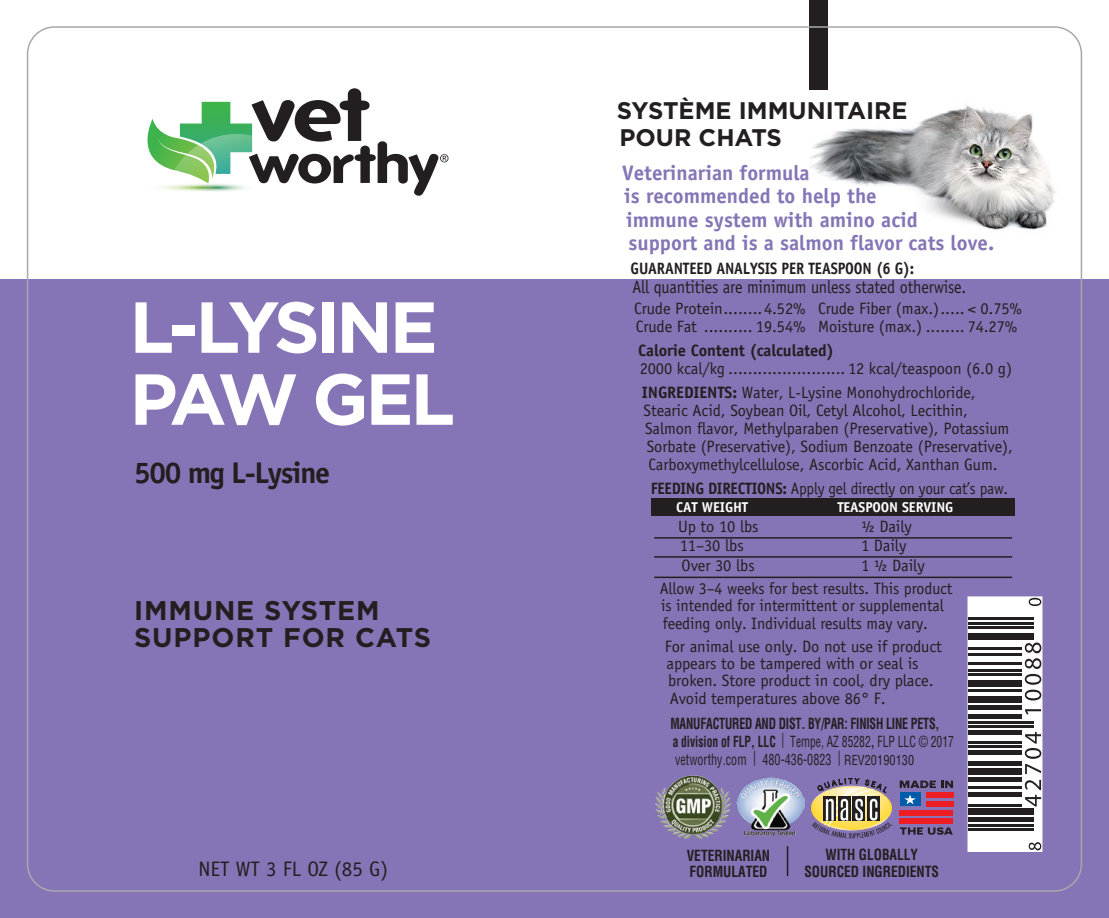
<style>
.page{position:relative;width:1109px;height:918px;background:#fff}
.page>*{position:absolute;margin:0;border:0;box-sizing:border-box;transform-origin:0 0}
.t1{font:700 72px/72px "Gotham";letter-spacing:-.055em;color:#fff}
.t2{font:700 30px "Officina Sans";letter-spacing:-.045em;color:#231f20}
.t3{font:700 27px/27px "Gotham";letter-spacing:.035em;color:#231f20}
.t4{font:700 24px/27px "Gotham";color:#231f20}
.t5{font:700 21px/23.1px "Officina Sans";color:#8675b6}
.t6{font:21px "Officina Sans";color:#231f20}
.t7{font:18px "Officina Sans";letter-spacing:-.01em;color:#231f20;scale:.9 1}
.t8{font:16.5px/18px "Officina Sans";letter-spacing:-.01em;color:#231f20}
.t9{font:16.5px "Officina Sans";letter-spacing:-.01em;color:#231f20;scale:.93 1}
.t10{font:700 16.5px "Officina Sans";letter-spacing:-.01em;color:#231f20;scale:.9 1}
.t11{font:700 16.5px "Officina Sans";letter-spacing:-.01em;color:#231f20}
.t12{font:700 condensed 15px/18px "Helvetica LT";color:#231f20;scale:.8 1}
.t13{font:700 condensed 15px/16.5px "Helvetica LT";color:#231f20;text-align:center;scale:.9 1}
.t14{font:700 14.4px "Officina Sans";letter-spacing:-.01em;color:#fff}
.s1{font-weight:700}
.s2{font-weight:400}
.s3{font-weight:400;font-size:13.5px}
</style>
<div class="page">
<img style="left:810px;top:105px;width:247px;height:125px">
<div style="left:0;top:279px;width:1108px;height:639px;background:#8675b6"></div>
<div style="left:967px;top:596px;width:75px;height:256px;background:#fff"></div>
<svg style="left:147px;top:88px;width:301px;height:108px"></svg>
<div style="left:650px;top:499px;width:363px;height:17px;background:#231f20"></div>
<hr style="left:654px;top:537px;width:357px;height:2px;background:#231f20">
<hr style="left:654px;top:556px;width:357px;height:2px;background:#231f20">
<hr style="left:654px;top:577px;width:357px;height:1px;background:#231f20">
<svg style="left:899px;top:781px;width:53px;height:7px"></svg>
<svg style="left:900px;top:827px;width:52px;height:8px"></svg>
<div style="left:925px;top:793px;width:27px;height:5px;background:#ed1d24"></div>
<div style="left:925px;top:801px;width:27px;height:5px;background:#ed1d24"></div>
<div style="left:899px;top:810px;width:53px;height:5px;background:#ed1d24"></div>
<div style="left:899px;top:819px;width:53px;height:5px;background:#ed1d24"></div>
<div style="left:899px;top:793px;width:21px;height:13px;background:#005baa"></div>
<svg style="left:904px;top:795px;width:11px;height:9px"></svg>
<svg style="left:811px;top:778px;width:80px;height:60px"></svg>
<hr style="left:786px;top:846px;width:2px;height:30px;background:#231f20">
<svg style="left:1028px;top:842px;width:12px;height:8px"></svg>
<hr style="left:968px;top:829px;width:65px;height:2px;background:#231f20">
<hr style="left:968px;top:824px;width:65px;height:2px;background:#231f20">
<div style="left:968px;top:817px;width:65px;height:5px;background:#231f20"></div>
<div style="left:968px;top:808px;width:65px;height:7px;background:#231f20"></div>
<hr style="left:968px;top:804px;width:53px;height:2px;background:#231f20">
<hr style="left:968px;top:793px;width:53px;height:4px;background:#231f20">
<svg style="left:1024px;top:780px;width:16px;height:27px"></svg>
<hr style="left:968px;top:786px;width:53px;height:2px;background:#231f20">
<hr style="left:968px;top:777px;width:53px;height:4px;background:#231f20">
<div style="left:968px;top:768px;width:53px;height:7px;background:#231f20"></div>
<div style="left:968px;top:761px;width:53px;height:5px;background:#231f20"></div>
<div style="left:968px;top:750px;width:53px;height:5px;background:#231f20"></div>
<hr style="left:968px;top:746px;width:53px;height:2px;background:#231f20">
<svg style="left:1024px;top:732px;width:16px;height:42px"></svg>
<hr style="left:968px;top:741px;width:53px;height:2px;background:#231f20">
<hr style="left:968px;top:730px;width:53px;height:4px;background:#231f20">
<hr style="left:968px;top:725px;width:65px;height:3px;background:#231f20">
<hr style="left:968px;top:721px;width:65px;height:2px;background:#231f20">
<svg style="left:1025px;top:709px;width:15px;height:6px"></svg>
<div style="left:968px;top:714px;width:53px;height:5px;background:#231f20"></div>
<div style="left:968px;top:705px;width:53px;height:5px;background:#231f20"></div>
<div style="left:968px;top:696px;width:53px;height:7px;background:#231f20"></div>
<hr style="left:968px;top:689px;width:53px;height:3px;background:#231f20">
<div style="left:968px;top:680px;width:53px;height:7px;background:#231f20"></div>
<hr style="left:968px;top:674px;width:53px;height:2px;background:#231f20">
<hr style="left:968px;top:669px;width:53px;height:2px;background:#231f20">
<hr style="left:968px;top:663px;width:53px;height:2px;background:#231f20">
<svg style="left:1024px;top:643px;width:16px;height:57px"></svg>
<hr style="left:968px;top:654px;width:53px;height:2px;background:#231f20">
<hr style="left:968px;top:647px;width:53px;height:2px;background:#231f20">
<div style="left:968px;top:633px;width:65px;height:7px;background:#231f20"></div>
<hr style="left:968px;top:627px;width:65px;height:2px;background:#231f20">
<hr style="left:968px;top:622px;width:65px;height:2px;background:#231f20">
<hr style="left:968px;top:618px;width:65px;height:2px;background:#231f20">
<svg style="left:1028px;top:598px;width:12px;height:8px"></svg>
<img style="left:655px;top:777px;width:75px;height:62px">
<img style="left:736px;top:778px;width:68px;height:59px">
<div style="left:808px;top:0;width:18px;height:90px;background:#231f20"></div>
<h1 class="t1" style="left:129px;top:291px;width:327px">L-LYSINE<br>PAW GEL</h1>
<h2 class="t2" style="left:134px;top:454px;width:197px">500 mg L-Lysine</h2>
<h3 class="t3" style="left:134px;top:597px;width:298px">IMMUNE SYSTEM<br>SUPPORT FOR CATS</h3>
<p class="t6" style="left:198px;top:857px;width:191px">NET WT 3 FL OZ (85 G)</p>
<h3 class="t4" style="left:616px;top:96px;width:292px">SYSTÈME IMMUNITAIRE<br>POUR CHATS</h3>
<p class="t5" style="left:622px;top:161px;width:373px">Veterinarian formula<br>is recommended to help the<br>immune system with amino acid<br>support and is a salmon flavor cats love.</p>
<p class="t10" style="left:630px;top:258px;width:316px">GUARANTEED ANALYSIS PER TEASPOON (6 G):</p>
<p class="t7" style="left:632px;top:277px;width:372px">All quantities are minimum unless stated otherwise.</p>
<p class="t8" style="left:634px;top:300px;width:173px">Crude Protein........4.52%<br>Crude Fat .......... 19.54%</p>
<p class="t11" style="left:638px;top:340px;width:197px">Calorie Content (calculated)</p>
<p class="t8" style="left:639px;top:357px;width:374px;line-height:24px">2000 kcal/kg ........................ 12 kcal/teaspoon (6.0 g)<br><span class="s1">INGREDIENTS:</span> Water, L-Lysine Monohydrochloride,</p>
<p class="t8" style="left:643px;top:402px;width:371px">Stearic Acid, Soybean Oil, Cetyl Alcohol, Lecithin, Salmon flavor, Methylparaben (Preservative), Potassium Sorbate (Preservative), Sodium Benzoate (Preservative), Carboxymethylcellulose, Ascorbic Acid, Xanthan Gum.</p>
<p class="t9" style="left:650px;top:479px;width:385px"><span class="s1">FEEDING DIRECTIONS:</span> Apply gel directly on your cat’s paw.</p>
<p class="t14" style="left:676px;top:498px;width:73px">CAT WEIGHT</p>
<p class="t14" style="left:837px;top:498px;width:118px">TEASPOON SERVING</p>
<p class="t8" style="left:678px;top:517px;width:82px">Up to 10 lbs</p>
<p class="t8" style="left:860px;top:517px;width:52px">½ Daily</p>
<p class="t8" style="left:679px;top:537px;width:65px">11–30 lbs</p>
<p class="t8" style="left:860px;top:537px;width:47px">1 Daily</p>
<p class="t8" style="left:681px;top:556px;width:75px">Over 30 lbs</p>
<p class="t8" style="left:818px;top:299px;width:205px">Crude Fiber (max.)..... &lt; 0.75%<br>Moisture (max.) ........ 74.27%</p>
<p class="t8" style="left:659px;top:554px;width:294px;line-height:23.1px;text-indent:201px">1 ½ Daily<br>Allow 3–4 weeks for best results. This product</p>
<p class="t8" style="left:661px;top:597px;width:284px;line-height:17.1px">is intended for intermittent or supplemental feeding only. Individual results may vary.</p>
<p class="t8" style="left:664px;top:638px;width:278px;line-height:17.1px">For animal use only. Do not use if product appears to be tampered with or seal is broken. Store product in cool, dry place.<br>Avoid temperatures above 86° F.</p>
<p class="t12" style="left:670px;top:714px;width:356px">MANUFACTURED AND DIST. BY/PAR: FINISH LINE PETS,<br>a division of FLP, LLC <sup>|</sup> <span class="s2">Tempe, AZ 85282</span>, <span class="s2">FLP LLC © 2017 vetworthy.com </span><sup>|</sup> <span class="s2">480-436-0823 </span><sup>|</sup> <span class="s3">REV20190130</span></p>
<p class="t13" style="left:686px;top:847px;width:94px;text-align:left">VETERINARIAN<br>FORMULATED</p>
<p class="t13" style="left:804px;top:846px;width:151px">WITH GLOBALLY<br>SOURCED INGREDIENTS</p>
</div>
